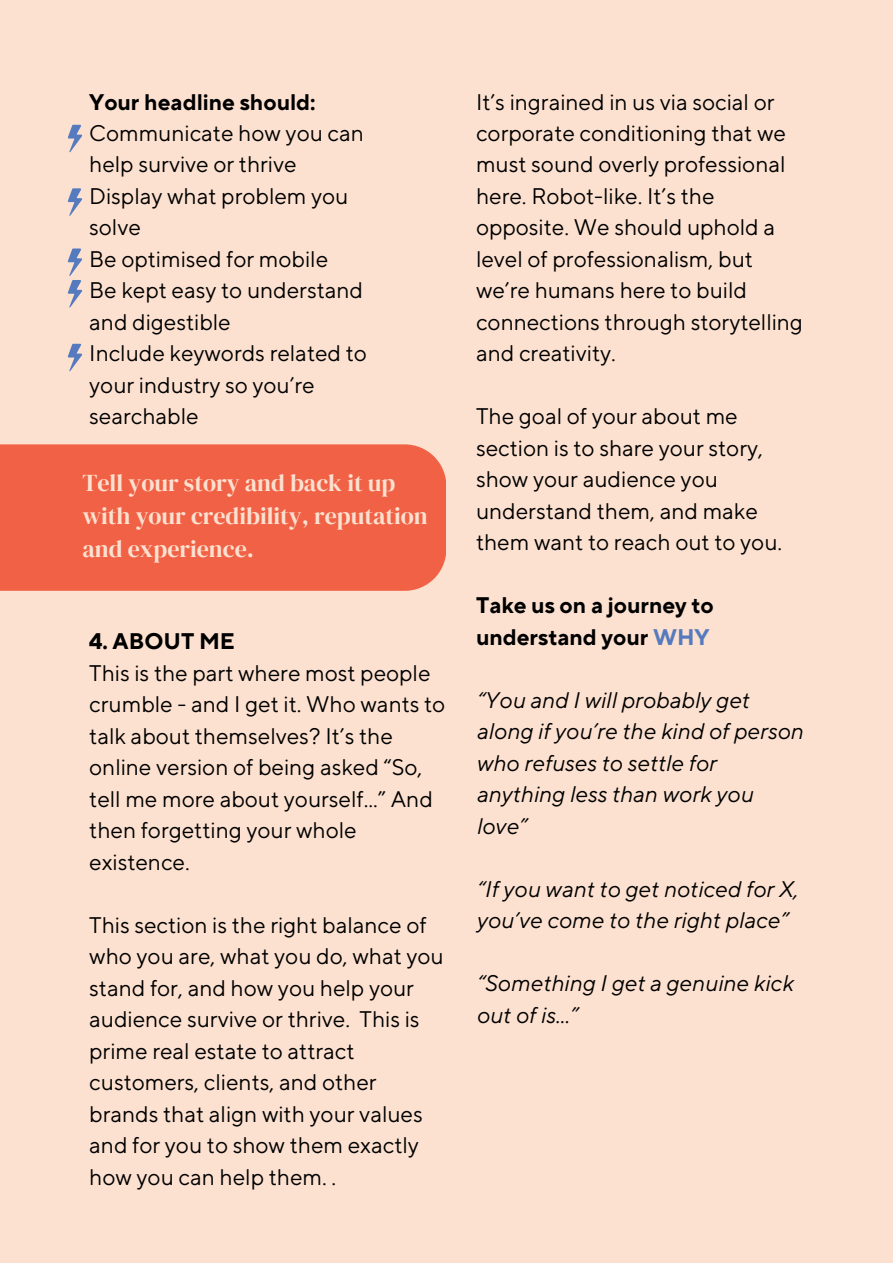
<style>
.page{position:relative;width:893px;height:1264px;background:#fff}
.page>*{position:absolute;margin:0;border:0;box-sizing:border-box;transform-origin:0 0}
.t1{font:24px/33.2px "DM Serif Display";color:#fce1d0}
.t2{font:22.5px/31.5px "TT Norms Pro";color:#000}
.t3{font:italic 22.5px/31.5px "TT Norms Pro";color:#000}
.t4{font:700 22.5px/31.5px "TT Norms Pro";color:#000}
.s1{color:#557abd}
</style>
<div class="page">
<div style="left:0;top:0;width:892px;height:1262px;background:#fce1d0"></div>
<svg style="left:68px;top:125px;width:14px;height:27px"></svg>
<svg style="left:68px;top:188px;width:14px;height:28px"></svg>
<svg style="left:68px;top:248px;width:14px;height:60px"></svg>
<svg style="left:68px;top:344px;width:14px;height:27px"></svg>
<div style="left:0;top:444px;width:446px;height:147px;background:#f16145"></div>
<p class="t4" style="left:89px;top:87px;width:228px">Your headline should:</p>
<p class="t2" style="left:89px;top:118px;width:276px">Communicate how you can help survive or thrive</p>
<p class="t2" style="left:89px;top:181px;width:260px">Display what problem you solve</p>
<p class="t2" style="left:89px;top:244px;width:240px">Be optimised for mobile</p>
<p class="t2" style="left:89px;top:276px;width:275px">Be kept easy to understand and digestible</p>
<p class="t2" style="left:89px;top:339px;width:279px">Include keywords related to your industry so you’re searchable</p>
<p class="t1" style="left:82px;top:466px;width:347px">Tell your story and back it up with your credibility, reputation and experience.</p>
<p class="t4" style="left:89px;top:626px;width:147px">4. ABOUT ME</p>
<p class="t2" style="left:89px;top:658px;width:357px">This is the part where most people crumble - and I get it. Who wants to talk about themselves? It’s the online version of being asked “So, tell me more about yourself...” And then forgetting your whole existence.</p>
<p class="t2" style="left:89px;top:910px;width:356px">This section is the right balance of who you are, what you do, what you stand for, and how you help your audience survive or thrive. This is prime real estate to attract customers, clients, and other brands that align with your values and for you to show them exactly how you can help them. .</p>
<p class="t2" style="left:476px;top:87px;width:328px">It’s ingrained in us via social or corporate conditioning that we must sound overly professional here. Robot-like. It’s the opposite. We should uphold a level of professionalism, but we’re humans here to build connections through storytelling and creativity.</p>
<p class="t2" style="left:476px;top:401px;width:307px">The goal of your about me section is to share your story, show your audience you understand them, and make them want to reach out to you.</p>
<p class="t4" style="left:476px;top:590px;width:239px">Take us on a journey to understand your <span class="s1">WHY</span></p>
<p class="t3" style="left:476px;top:685px;width:328px">“You and I will probably get along if you’re the kind of person who refuses to settle for anything less than work you love”</p>
<p class="t3" style="left:476px;top:874px;width:323px">“If you want to get noticed for X, you’ve come to the right place”</p>
<p class="t3" style="left:476px;top:968px;width:318px">“Something I get a genuine kick out of is...”</p>
</div>
